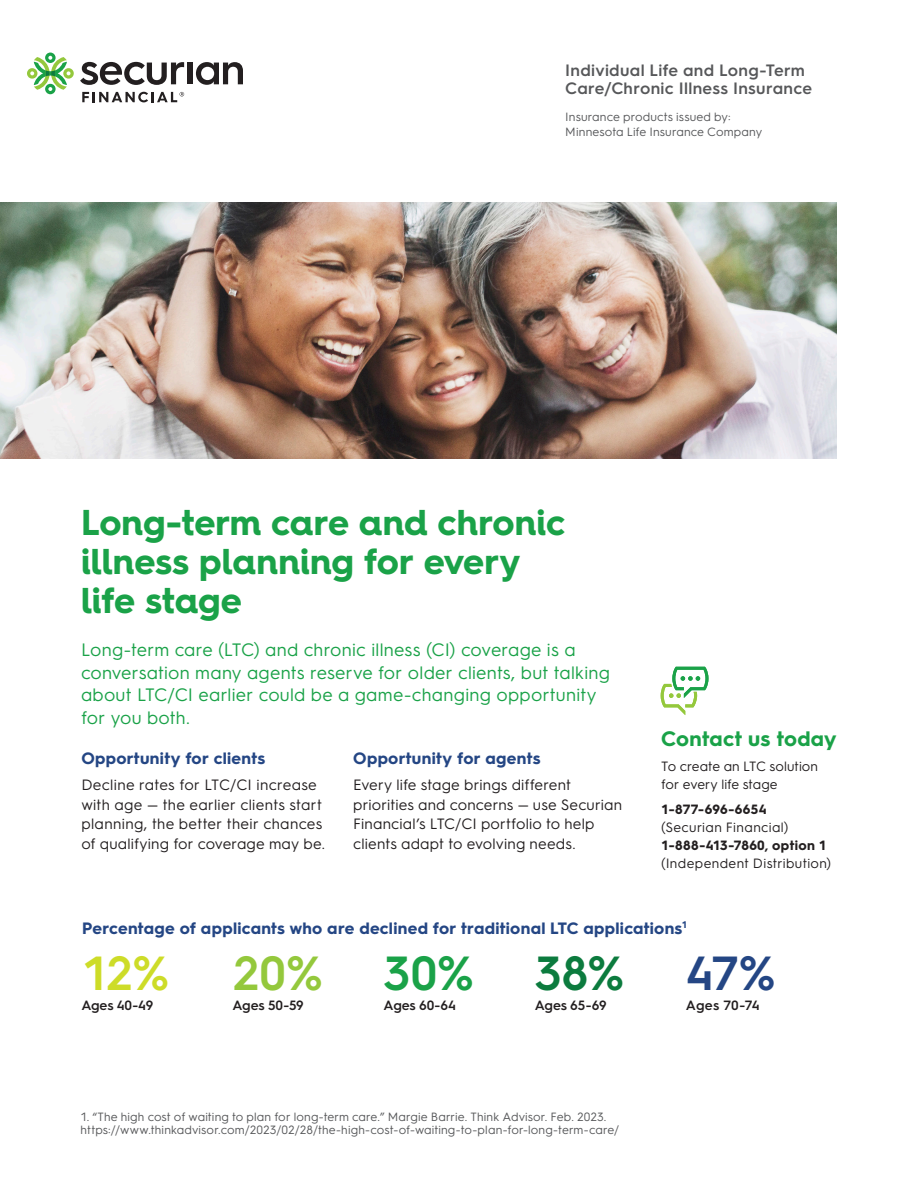
<style>
.page{position:relative;width:918px;height:1188px;background:#fff}
.page>*{position:absolute;margin:0;border:0;box-sizing:border-box;transform-origin:0 0}
.CH4_-_Bold_24_26_SLATE{font:600 48px "Hurme Geometric Sans 4";color:#cddc28}
.CH4_-_Bold_24_26_SLATE-2{font:600 48px "Hurme Geometric Sans 4";color:#94c83c}
.CH4_-_Bold_24_26_SLATE-3{font:600 48px "Hurme Geometric Sans 4";color:#1aa248}
.CH4_-_Bold_24_26_SLATE-4{font:600 48px "Hurme Geometric Sans 4";color:#0c7b3e}
.CH4_-_Bold_24_26_SLATE-5{font:600 48px "Hurme Geometric Sans 4";color:#244684}
.FL1_-_SemiBold_12_15_LEAF_slate_FLYER_ON{font:700 36px/39px "Hurme Geometric Sans 4";color:#1aa248}
.CH2_-_Bold_14_18_BLK{font:700 21px "Hurme Geometric Sans 3";letter-spacing:.01em;color:#1aa248}
.FL1_-_SemiBold_12_15_LEAF_slate_FLYER_ON-2{font:18px/22.5px "Hurme Geometric Sans 3";letter-spacing:.015em;color:#1aa248}
.SH1__-_Bold_11_13_WATER{font:700 16.5px "Hurme Geometric Sans 3";letter-spacing:.02em;color:#244684}
.P1_-_SemiBold_11_12_SLATE{font:600 16.5px/18px "Hurme Geometric Sans 3";letter-spacing:.02em;color:#57585a}
.B1__-_Reg_10_13_BLK{font:15px/19.5px "Hurme Geometric Sans 3";letter-spacing:.015em;color:#231f20}
.CB1__-_Reg_9_12_BLK{font:13.5px/18px "Hurme Geometric Sans 3";letter-spacing:.015em;color:#231f20}
.CB1__-_Reg_9_12_BLK-2{font:600 13.5px "Hurme Geometric Sans 3";letter-spacing:-.005em;color:#231f20}
.D1__-_Reg_8_9_SLATE{font:12px/13.5px "Hurme Geometric Sans 3";letter-spacing:.01em;color:#57585a}
.P3_-_Reg_8_10_SLATE{font:12px/15px "Hurme Geometric Sans 3";letter-spacing:.01em;color:#57585a}
.s1{font-weight:700}
</style>
<div class="page">
<img style="left:0;top:202px;width:837px;height:257px">
<svg style="left:27px;top:53px;width:47px;height:41px"></svg>
<svg style="left:80px;top:62px;width:104px;height:23px"></svg>
<div style="left:188px;top:63px;width:5px;height:21px;background:#231f20"></div>
<svg style="left:196px;top:62px;width:47px;height:23px"></svg>
<svg style="left:82px;top:92px;width:102px;height:10px"></svg>
<svg style="left:661px;top:667px;width:47px;height:48px"></svg>
<p class="P1_-_SemiBold_11_12_SLATE" style="left:565px;top:60px;width:248px">Individual Life and Long-Term<br>Care/Chronic Illness Insurance</p>
<p class="P3_-_Reg_8_10_SLATE" style="left:565px;top:108px;width:199px">Insurance products issued by:<br>Minnesota Life Insurance Company</p>
<p class="FL1_-_SemiBold_12_15_LEAF_slate_FLYER_ON" style="left:81px;top:503px;width:486px">Long-term care and chronic illness planning for every life stage</p>
<p class="FL1_-_SemiBold_12_15_LEAF_slate_FLYER_ON-2" style="left:81px;top:637px;width:531px">Long-term care (LTC) and chronic illness (CI) coverage is a conversation many agents reserve for older clients, but talking about LTC/CI earlier could be a game-changing opportunity for you both.</p>
<p class="SH1__-_Bold_11_13_WATER" style="left:81px;top:747px;width:185px">Opportunity for clients</p>
<p class="B1__-_Reg_10_13_BLK" style="left:81px;top:774px;width:245px">Decline rates for LTC/CI increase with age — the earlier clients start planning, the better their chances of qualifying for coverage may be.</p>
<p class="SH1__-_Bold_11_13_WATER" style="left:353px;top:747px;width:189px">Opportunity for agents</p>
<p class="B1__-_Reg_10_13_BLK" style="left:353px;top:774px;width:270px">Every life stage brings different priorities and concerns — use Securian Financial’s LTC/CI portfolio to help clients adapt to evolving needs.</p>
<p class="CH2_-_Bold_14_18_BLK" style="left:661px;top:724px;width:177px">Contact us today</p>
<p class="CB1__-_Reg_9_12_BLK" style="left:661px;top:756px;width:158px">To create an LTC solution for every life stage</p>
<p class="CB1__-_Reg_9_12_BLK" style="left:661px;top:799px;width:171px"><span class="s1">1-877-696-6654<br></span>(Securian Financial)<br><span class="s1">1-888-413-7860, option 1 </span>(Independent Distribution)</p>
<p class="SH1__-_Bold_11_13_WATER" style="left:82px;top:917px;width:607px">Percentage of applicants who are declined for traditional LTC applications<sup>1</sup></p>
<p class="CH4_-_Bold_24_26_SLATE" style="left:81px;top:940px;width:89px">12%</p>
<p class="CH4_-_Bold_24_26_SLATE-2" style="left:232px;top:940px;width:92px">20%</p>
<p class="CH4_-_Bold_24_26_SLATE-3" style="left:384px;top:940px;width:92px">30%</p>
<p class="CH4_-_Bold_24_26_SLATE-4" style="left:535px;top:940px;width:91px">38%</p>
<p class="CH4_-_Bold_24_26_SLATE-5" style="left:686px;top:940px;width:91px">47%</p>
<p class="CB1__-_Reg_9_12_BLK-2" style="left:81px;top:996px;width:74px">Ages 40-49</p>
<p class="CB1__-_Reg_9_12_BLK-2" style="left:232px;top:996px;width:73px">Ages 50-59</p>
<p class="CB1__-_Reg_9_12_BLK-2" style="left:384px;top:996px;width:74px">Ages 60-64</p>
<p class="CB1__-_Reg_9_12_BLK-2" style="left:535px;top:996px;width:73px">Ages 65-69</p>
<p class="CB1__-_Reg_9_12_BLK-2" style="left:686px;top:996px;width:75px">Ages 70-74</p>
<p class="D1__-_Reg_8_9_SLATE" style="left:81px;top:1109px;width:541px">1. “The high cost of waiting to plan for long-term care.” Margie Barrie. Think Advisor. Feb. 2023. https://www.thinkadvisor.com/2023/02/28/the-high-cost-of-waiting-to-plan-for-long-term-care/</p>
</div>
